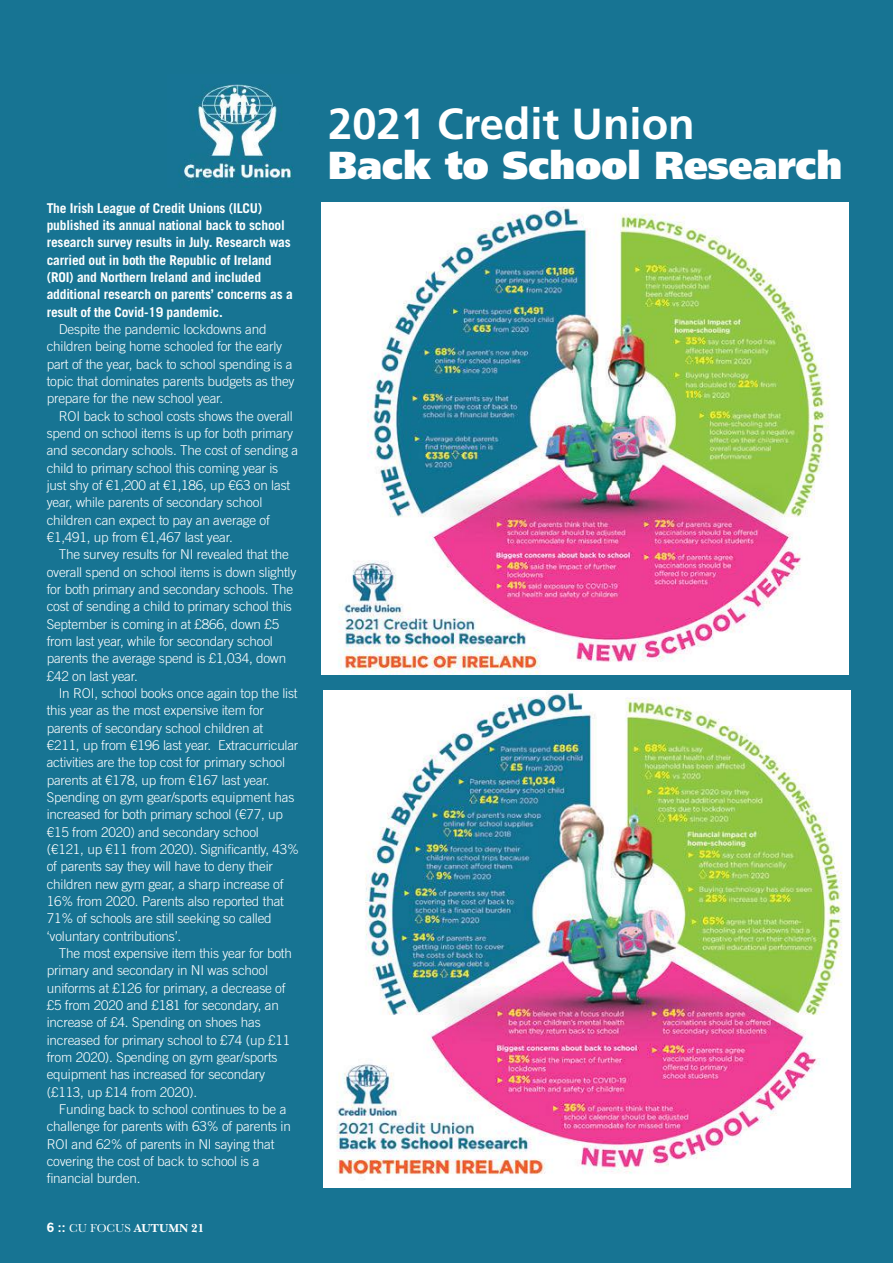
<style>
.page{position:relative;width:893px;height:1263px;background:#177493}
.page>*{position:absolute;margin:0;border:0;box-sizing:border-box;transform-origin:0 0}
.t1{font:700 43.5px "Frutiger";color:#fff}
.t2{font:900 39px "Frutiger";color:#fff}
.t3{font:300 13.5px/17.4px "Trade Gothic LT Std";letter-spacing:-.015em;color:#fff}
.t4{font:700 13.5px/17.4px "Trade Gothic LT Std";letter-spacing:-.015em;color:#fff}
.t5{font:700 12px "Baskerville No 2 BT";color:#fff}
.s1{font-family:"News Gothic"}
.s2{font-family:"Baskerville";font-weight:400}
</style>
<div class="page">
<div style="left:322px;top:203px;width:527px;height:472px;background:#fff"></div>
<img style="left:338px;top:207px;width:492px;height:468px">
<img style="left:323px;top:690px;width:528px;height:497px">
<img style="left:181px;top:84px;width:112px;height:104px">
<p class="t4" style="left:47px;top:200px;width:248px">The Irish League of Credit Unions (ILCU) published its annual national back to school research survey results in July. Research was carried out in both the Republic of Ireland (ROI) and Northern Ireland and included additional research on parents’ concerns as a result of the Covid-19 pandemic.</p>
<p class="t3" style="left:47px;top:322px;width:249px;text-indent:12px">Despite the pandemic lockdowns and children being home schooled for the early part of the year, back to school spending is a topic that dominates parents budgets as they prepare for the new school year.</p>
<p class="t3" style="left:47px;top:408px;width:253px;text-indent:12px">ROI back to school costs shows the overall spend on school items is up for both primary and secondary schools. The cost of sending a child to primary school this coming year is just shy of €1,200 at €1,186, up €63 on last year, while parents of secondary school children can expect to pay an average of €1,491, up from €1,467 last year.</p>
<p class="t3" style="left:47px;top:547px;width:251px;text-indent:12px">The survey results for NI revealed that the overall spend on school items is down slightly for both primary and secondary schools. The cost of sending a child to primary school this September is coming in at £866, down £5 from last year, while for secondary school parents the average spend is £1,034, down £42 on last year.</p>
<p class="t3" style="left:47px;top:686px;width:254px;text-indent:12px">In ROI, school books once again top the list this year as the most expensive item for parents of secondary school children at €211, up from €196 last year. Extracurricular activities are the top cost for primary school parents at €178, up from €167 last year.<br>Spending on gym gear/sports equipment has increased for both primary school (€77, up €15 from 2020) and secondary school (€121, up €11 from 2020). Significantly, 43% of parents say they will have to deny their children new gym gear, a sharp increase of 16% from 2020. Parents also reported that 71% of schools are still seeking so called ‘voluntary contributions’.</p>
<p class="t3" style="left:47px;top:946px;width:247px;text-indent:12px">The most expensive item this year for both primary and secondary in NI was school uniforms at £126 for primary, a decrease of £5 from 2020 and £181 for secondary, an increase of £4. Spending on shoes has increased for primary school to £74 (up £11 from 2020). Spending on gym gear/sports equipment has increased for secondary (£113, up £14 from 2020).</p>
<p class="t3" style="left:47px;top:1102px;width:246px;text-indent:12px">Funding back to school continues to be a challenge for parents with 63% of parents in ROI and 62% of parents in NI saying that covering the cost of back to school is a financial burden.</p>
<p class="t5" style="left:47px;top:1223px;width:159px"><span class="s1">6 ::</span> <span class="s2">CU FOCUS</span> AUTUMN 21</p>
<h1 class="t1" style="left:328px;top:106px;width:368px">2021 Credit Union</h1>
<h2 class="t2" style="left:328px;top:150px;width:516px">Back to School Research</h2>
</div>
